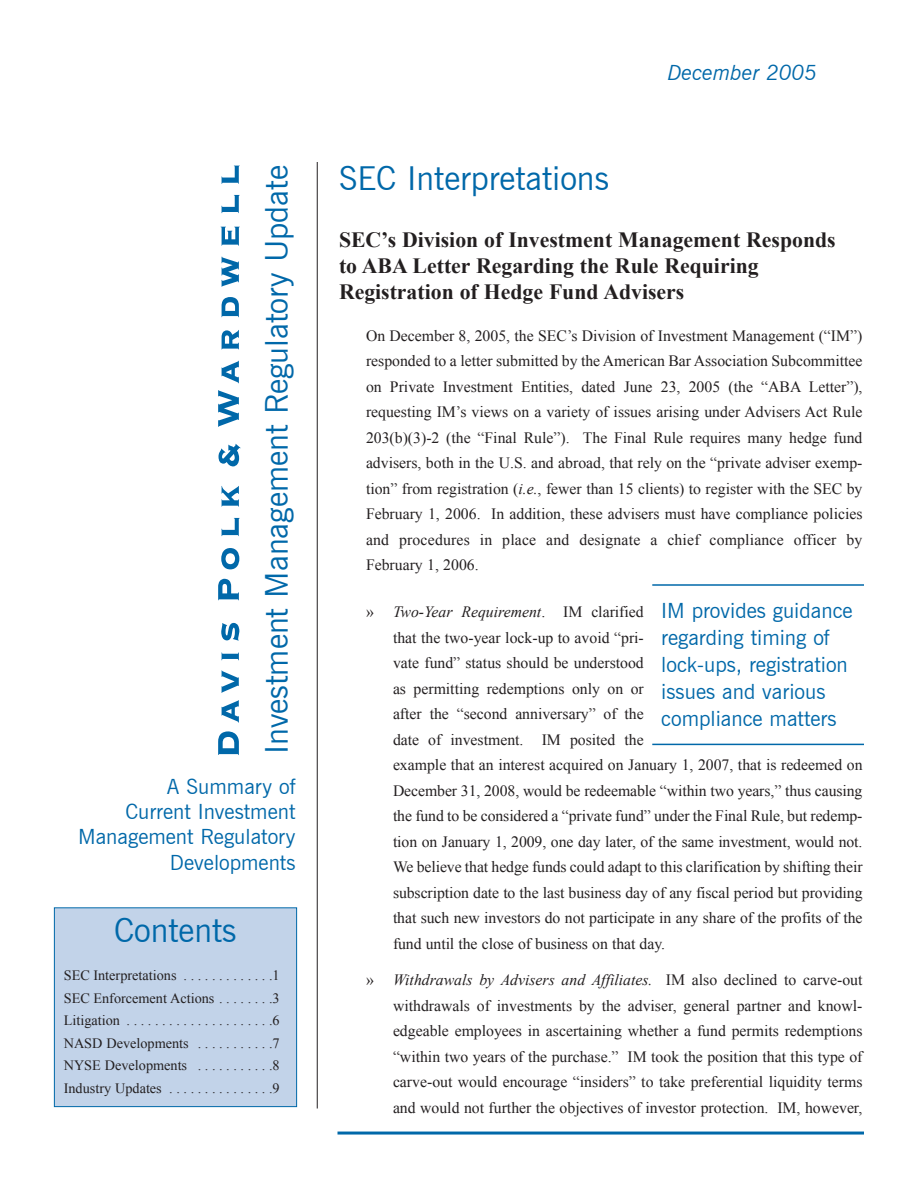
<style>
.page{position:relative;width:918px;height:1188px;background:#fff}
.page>*{position:absolute;margin:0;border:0;box-sizing:border-box;transform-origin:0 0}
.t1{font:33px "News Gothic BT";color:#0068a9}
.t2{font:31.5px "News Gothic BT";color:#0068a9}
.t3{font:700 21.75px/26.1px "Times New Roman";color:#231f20}
.t4{font:21px/27px "News Gothic BT";color:#0068a9;text-align:right}
.t5{font:italic 21px "News Gothic BT";color:#0068a9}
.t6{font:15.75px/25.5px "Times New Roman";letter-spacing:-.005em;color:#231f20;text-align:justify}
.t7{font:14.25px/22.5px "Times New Roman";color:#231f20;text-align:justify}
.s1{font-style:italic}
</style>
<div class="page">
<svg style="left:218px;top:166px;width:23px;height:589px"></svg>
<div style="left:54px;top:908px;width:243px;height:199px;background:#c2d3e9"></div>
<div style="left:54px;top:907px;width:243px;height:200px;border:1px solid #0068a9"></div>
<hr style="left:317px;top:162px;width:1px;height:946px;background:#231f20">
<hr style="left:338px;top:1132px;width:526px;height:3px;background:#0068a9">
<hr style="left:652px;top:584px;width:212px;height:2px;background:#0068a9">
<hr style="left:652px;top:744px;width:212px;height:1px;background:#0068a9">
<h2 class="t2" style="left:258px;top:754px;width:590px;rotate:-90deg">Investment Management Regulatory Update</h2>
<h3 class="t4" style="left:78px;top:774px;width:219px;line-height:25.2px">A Summary of<br>Current Investment<br>Management Regulatory<br>Developments</h3>
<h1 class="t1" style="left:114px;top:911px;width:124px">Contents</h1>
<p class="t7" style="left:64px;top:964px;width:218px">SEC Interpretations . . . . . . . . . . . . .1<br>SEC Enforcement Actions . . . . . . . .3<br>Litigation . . . . . . . . . . . . . . . . . . . . .6<br>NASD Developments . . . . . . . . . . .7<br>NYSE Developments . . . . . . . . . . .8<br>Industry Updates . . . . . . . . . . . . . . .9</p>
<h3 class="t5" style="left:668px;top:60px;width:151px">December 2005</h3>
<h1 class="t1" style="left:339px;top:158px;width:272px">SEC Interpretations</h1>
<h3 class="t3" style="left:339px;top:226px;width:498px">SEC’s Division of Investment Management Responds to ABA Letter Regarding the Rule Requiring<br>Registration of Hedge Fund Advisers</h3>
<p class="t6" style="left:366px;top:323px;width:498px">On December 8, 2005, the SEC’s Division of Investment Management (“IM”) responded to a letter submitted by the American Bar Association Subcommittee on Private Investment Entities, dated June 23, 2005 (the “ABA Letter”), requesting IM’s views on a variety of issues arising under Advisers Act Rule 203(b)(3)-2 (the “Final Rule”). The Final Rule requires many hedge fund advisers, both in the U.S. and abroad, that rely on the “private adviser exemp&shy;tion” from registration (<span class="s1">i.e.</span>, fewer than 15 clients) to register with the SEC by February 1, 2006. In addition, these advisers must have compliance policies and procedures in place and designate a chief compliance officer by February 1, 2006.</p>
<p class="t6" style="left:393px;top:599px;width:471px;text-align:left;text-indent:-27px">» <span class="s1">Two-Year Requirement</span>. IM clarified<br>that the two-year lock-up to avoid “pri-<br>vate fund” status should be understood<br>as permitting redemptions only on or<br>after the “second anniversary” of the<br>date of investment. IM posited the<br>example that an interest acquired on January 1, 2007, that is redeemed on December 31, 2008, would be redeemable “within two years,” thus causing the fund to be considered a “private fund” under the Final Rule, but redemp&shy;tion on January 1, 2009, one day later, of the same investment, would not.<br>We believe that hedge funds could adapt to this clarification by shifting their subscription date to the last business day of any fiscal period but providing that such new investors do not participate in any share of the profits of the fund until the close of business on that day.</p>
<p class="t6" style="left:393px;top:967px;width:471px;text-indent:-27px">» <span class="s1">Withdrawals by Advisers and Affiliates.</span> IM also declined to carve-out withdrawals of investments by the adviser, general partner and knowl&shy;edgeable employees in ascertaining whether a fund permits redemptions “within two years of the purchase.” IM took the position that this type of carve-out would encourage “insiders” to take preferential liquidity terms and would not further the objectives of investor protection. IM, however,</p>
<h3 class="t4" style="left:661px;top:597px;width:193px;text-align:left">IM provides guidance regarding timing of lock-ups, registration issues and various compliance matters</h3>
</div>
